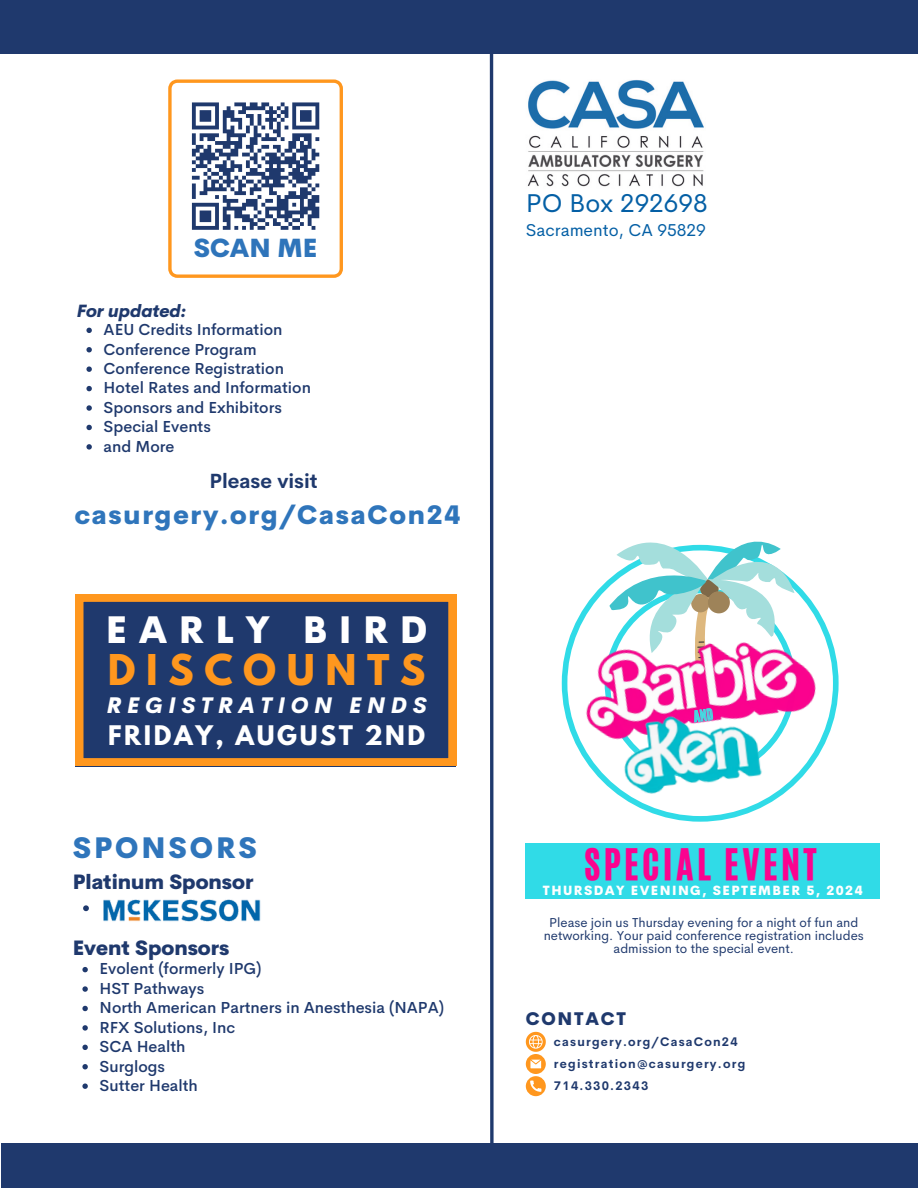
<style>
.page{position:relative;width:918px;height:1188px;background:#fff}
.page>*{position:absolute;margin:0;border:0;box-sizing:border-box;transform-origin:0 0}
.t1{font:700 37.65px "League Spartan";letter-spacing:.285em;color:#ff971e}
.t2{font:800 37.2px "Cerebri Sans";letter-spacing:.31em;color:#fff}
.t3{font:36.6px "CA Generated";letter-spacing:.095em;color:#fb038f}
.t4{font:800 28.8px "Cerebri Sans";letter-spacing:.1em;color:#2f75bb}
.t5{font:800 25.95px "Cerebri Sans";letter-spacing:.07em;color:#2f75bb}
.t6{font:25.95px "Cerebri Sans";color:#045fa5}
.t7{font:800 25.5px "Cerebri Sans";color:#2e74ba}
.t8{font:700 23.85px "League Spartan";letter-spacing:.11em;color:#fff}
.t9{font:italic 800 21.9px "Cerebri Sans";letter-spacing:.26em;color:#fff}
.t10{font:800 20.1px "Cerebri Sans";color:#1f396d}
.t11{font:700 20.1px "Cerebri Sans";color:#1f396d}
.t12{font:800 17.7px "Cerebri Sans";letter-spacing:.1em;color:#1f396d}
.t13{font:17.25px "Cerebri Sans";color:#045fa5}
.t14{font:italic 800 17.25px "Cerebri Sans";color:#1f396d}
.t15{font:500 15.75px "Cerebri Sans";color:#1f396d}
.t16{font:12.9px/12.9px "Cerebri Sans";color:#1f396d;text-align:center}
.t17{font:800 12.9px "Cerebri Sans";letter-spacing:.11em;color:#fff}
.t18{font:700 12.3px "Cerebri Sans";letter-spacing:.1em;color:#1f396d}
</style>
<div class="page">
<img style="left:527px;top:80px;width:177px;height:107px">
<svg style="left:526px;top:1032px;width:20px;height:64px"></svg>
<img style="left:103px;top:899px;width:158px;height:23px">
<svg style="left:83px;top:905px;width:6px;height:6px"></svg>
<div style="left:526px;top:844px;width:354px;height:55px;background:#30dbe7"></div>
<svg style="left:562px;top:596px;width:277px;height:226px"></svg>
<img style="left:573px;top:605px;width:259px;height:186px">
<img style="left:613px;top:779px;width:156px;height:25px">
<div style="left:1px;top:1143px;width:917px;height:45px;background:#1f396d"></div>
<svg style="left:168px;top:79px;width:175px;height:198px"></svg>
<svg style="left:76px;top:594px;width:380px;height:172px;background:#3b4462"></svg>
<svg style="left:82px;top:967px;width:6px;height:5px"></svg>
<svg style="left:82px;top:986px;width:6px;height:6px"></svg>
<svg style="left:82px;top:1006px;width:6px;height:5px"></svg>
<svg style="left:82px;top:1025px;width:6px;height:6px"></svg>
<svg style="left:82px;top:1045px;width:6px;height:5px"></svg>
<svg style="left:82px;top:1064px;width:6px;height:5px"></svg>
<svg style="left:82px;top:1083px;width:6px;height:6px"></svg>
<svg style="left:86px;top:328px;width:6px;height:5px"></svg>
<svg style="left:86px;top:347px;width:6px;height:5px"></svg>
<svg style="left:86px;top:366px;width:6px;height:6px"></svg>
<svg style="left:86px;top:386px;width:6px;height:5px"></svg>
<svg style="left:86px;top:405px;width:6px;height:6px"></svg>
<svg style="left:86px;top:425px;width:6px;height:5px"></svg>
<svg style="left:86px;top:444px;width:6px;height:6px"></svg>
<svg style="left:490px;top:54px;width:4px;height:1089px;background:#435984"></svg>
<div style="left:0;top:0;width:918px;height:54px;background:#1f396d"></div>
<svg style="left:593px;top:541px;width:219px;height:238px"></svg>
<p class="t7" style="left:194px;top:232px;width:125px">SCAN ME</p>
<h6 class="t14" style="left:77px;top:300px;width:111px">For updated:</h6>
<p class="t15" style="left:104px;top:319px;width:180px">AEU Credits Information</p>
<p class="t15" style="left:104px;top:339px;width:155px">Conference Program</p>
<h6 class="t15" style="left:104px;top:358px;width:182px">Conference Registration</h6>
<p class="t15" style="left:104px;top:378px;width:209px">Hotel Rates and Information</p>
<p class="t15" style="left:104px;top:397px;width:180px">Sponsors and Exhibitors</p>
<p class="t15" style="left:104px;top:417px;width:109px">Special Events</p>
<p class="t15" style="left:104px;top:436px;width:72px">and More</p>
<p class="t11" style="left:209px;top:468px;width:110px">Please visit</p>
<p class="t5" style="left:75px;top:498px;width:387px">casurgery.org/CasaCon24</p>
<p class="t2" style="left:106px;top:606px;width:323px">EARLY BIRD</p>
<p class="t1" style="left:108px;top:651px;width:319px">DISCOUNTS</p>
<p class="t9" style="left:107px;top:691px;width:321px">REGISTRATION ENDS</p>
<p class="t8" style="left:108px;top:723px;width:319px">FRIDAY, AUGUST 2ND</p>
<h4 class="t4" style="left:73px;top:830px;width:186px">SPONSORS</h4>
<p class="t10" style="left:73px;top:869px;width:182px">Platinum Sponsor</p>
<p class="t10" style="left:73px;top:935px;width:158px">Event Sponsors</p>
<p class="t15" style="left:100px;top:959px;width:163px">Evolent (formerly IPG)</p>
<p class="t15" style="left:100px;top:978px;width:106px">HST Pathways</p>
<p class="t15" style="left:100px;top:998px;width:346px">North American Partners in Anesthesia (NAPA)</p>
<h6 class="t15" style="left:100px;top:1017px;width:137px">RFX Solutions, Inc</h6>
<p class="t15" style="left:100px;top:1036px;width:87px">SCA Health</p>
<p class="t15" style="left:100px;top:1056px;width:67px">Surglogs</p>
<p class="t15" style="left:100px;top:1075px;width:100px">Sutter Health</p>
<h1 class="t6" style="left:526px;top:186px;width:183px">PO Box 292698</h1>
<p class="t13" style="left:526px;top:219px;width:182px">Sacramento, CA 95829</p>
<p class="t3" style="left:584px;top:838px;width:234px">SPECIAL EVENT</p>
<p class="t17" style="left:543px;top:882px;width:321px">THURSDAY EVENING, SEPTEMBER 5, 2024</p>
<h2 class="t16" style="left:544px;top:916px;width:322px">Please join us Thursday evening for a night of fun and networking. Your paid conference registration includes admission to the special event.</h2>
<h1 class="t12" style="left:526px;top:1007px;width:102px">CONTACT</h1>
<h1 class="t18" style="left:554px;top:1034px;width:185px">casurgery.org/CasaCon24</h1>
<h5 class="t18" style="left:554px;top:1056px;width:193px">registration@casurgery.org</h5>
<h3 class="t18" style="left:554px;top:1078px;width:96px">714.330.2343</h3>
</div>
